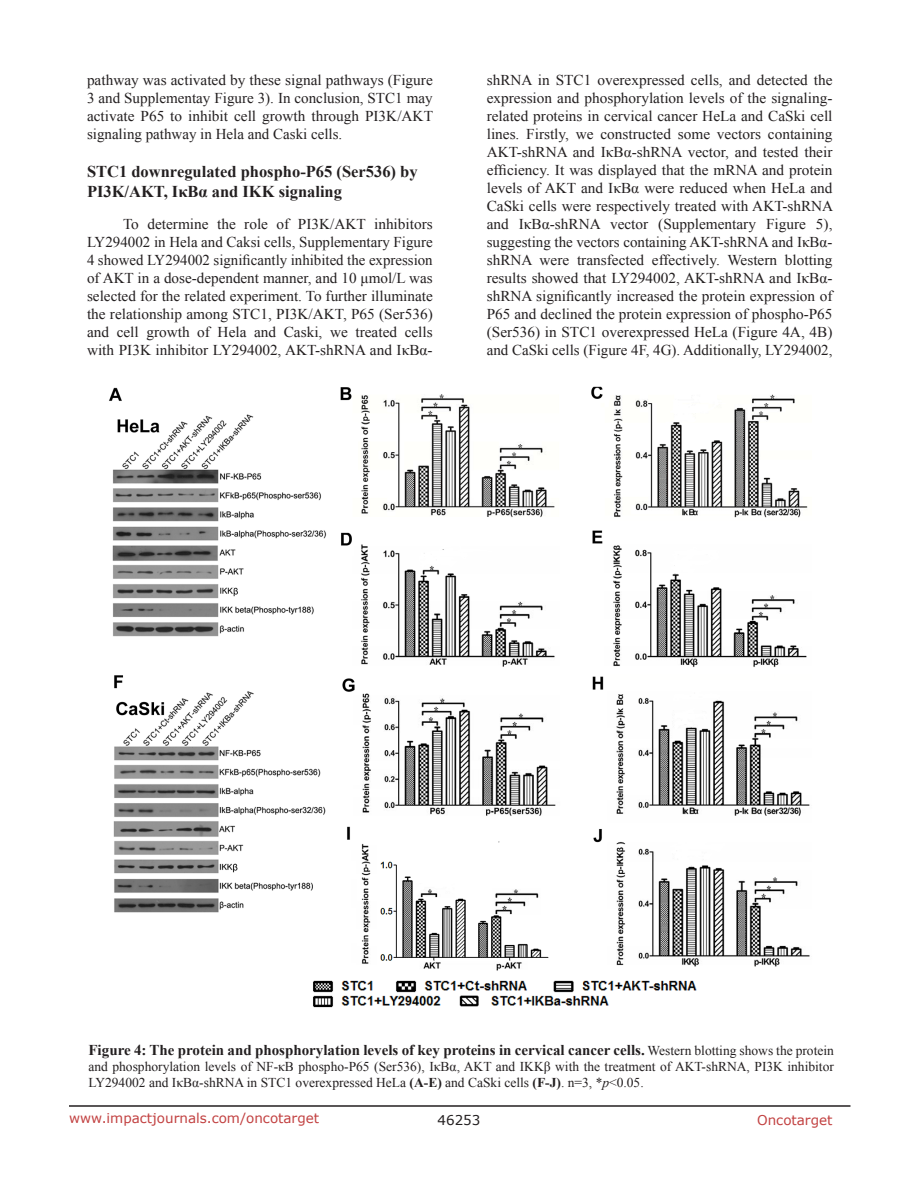
<style>
.page{position:relative;width:918px;height:1188px;background:#fff}
.page>*{position:absolute;margin:0;border:0;box-sizing:border-box;transform-origin:0 0}
.SubHeading{font:700 16.5px/19.8px "Times New Roman";color:#231f20}
.BodyText{font:15px/18px "Times New Roman";color:#231f20;text-align:justify}
.figuretext{font:700 15px "Times New Roman";color:#231f20}
.figuretext-2{font:13.5px/16.2px "Times New Roman";color:#231f20}
.t1{font:13.5px "Verdana";color:#c24141}
.t2{font:13.5px "Verdana";color:#231f20}
.s1{font-weight:400;font-size:13.5px}
.s2{font-weight:700}
.s3{font-style:italic}
</style>
<div class="page">
<hr style="left:69px;top:1105px;width:781px;height:2px;background:#231f20">
<img style="left:109px;top:386px;width:701px;height:622px">
<p class="BodyText" style="left:87px;top:71px;width:348px">pathway was activated by these signal pathways (Figure 3 and Supplementay Figure 3). In conclusion, STC1 may activate P65 to inhibit cell growth through PI3K/AKT signaling pathway in Hela and Caski cells.</p>
<p class="SubHeading" style="left:87px;top:161px;width:332px">STC1 downregulated phospho-P65 (Ser536) by<br>PI3K/AKT, IκBα and IKK signaling</p>
<p class="BodyText" style="left:87px;top:214px;width:347px;text-indent:36px">To determine the role of PI3K/AKT inhibitors LY294002 in Hela and Caksi cells, Supplementary Figure 4 showed LY294002 significantly inhibited the expression of AKT in a dose-dependent manner, and 10 μmol/L was selected for the related experiment. To further illuminate the relationship among STC1, PI3K/AKT, P65 (Ser536) and cell growth of Hela and Caski, we treated cells with PI3K inhibitor LY294002, AKT-shRNA and IκBα-</p>
<p class="BodyText" style="left:487px;top:71px;width:348px">shRNA in STC1 overexpressed cells, and detected the expression and phosphorylation levels of the signaling&shy;related proteins in cervical cancer HeLa and CaSki cell lines. Firstly, we constructed some vectors containing AKT-shRNA and IκBα-shRNA vector, and tested their efficiency. It was displayed that the mRNA and protein levels of AKT and IκBα were reduced when HeLa and CaSki cells were respectively treated with AKT-shRNA and IκBα-shRNA vector (Supplementary Figure 5), suggesting the vectors containing AKT-shRNA and IκBα&shy;shRNA were transfected effectively. Western blotting results showed that LY294002, AKT-shRNA and IκBα&shy;shRNA significantly increased the protein expression of P65 and declined the protein expression of phospho-P65 (Ser536) in STC1 overexpressed HeLa (Figure 4A, 4B) and CaSki cells (Figure 4F, 4G). Additionally, LY294002,</p>
<p class="figuretext" style="left:88px;top:1039px;width:747px">Figure 4: The protein and phosphorylation levels of key proteins in cervical cancer cells. <span class="s1">Western blotting shows the protein</span></p>
<p class="figuretext-2" style="left:88px;top:1058px;width:747px">and phosphorylation levels of NF-κB phospho-P65 (Ser536), IκBα, AKT and IKKβ with the treatment of AKT-shRNA, PI3K inhibitor<br>LY294002 and IκBα-shRNA in STC1 overexpressed HeLa <span class="s2">(A-E)</span> and CaSki cells <span class="s2">(F-J)</span>. n=3, *<span class="s3">p</span>&lt;0.05.</p>
<p class="t1" style="left:69px;top:1109px;width:252px">www.impactjournals.com/oncotarget</p>
<p class="t2" style="left:438px;top:1111px;width:44px">46253</p>
<p class="t1" style="left:757px;top:1111px;width:77px">Oncotarget</p>
</div>
